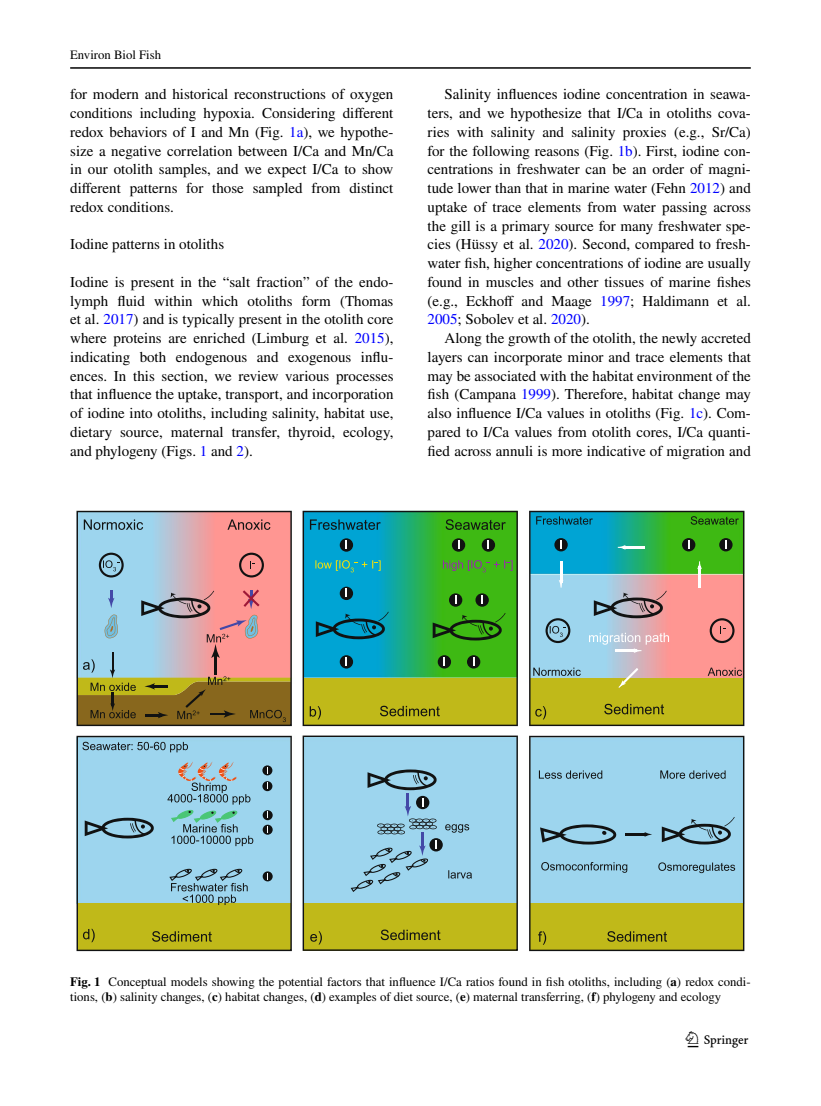
<style>
.page{position:relative;width:821px;height:1106px;background:#fff}
.page>*{position:absolute;margin:0;border:0;box-sizing:border-box;transform-origin:0 0}
.t1{font:22.5px "Springnew Regular 3";color:#000}
.t2{font:15px/18.8px "STIX";color:#000;text-align:justify}
.t3{font:12.75px/15px "STIX";color:#000}
.s1{color:#00f}
.s2{font-weight:700}
</style>
<div class="page">
<hr style="left:70px;top:67px;width:680px;height:2px;background:#000">
<img style="left:77px;top:510px;width:667px;height:441px">
<svg style="left:302px;top:511px;width:216px;height:215px;background:#47ac5b"></svg>
<svg style="left:380px;top:705px;width:60px;height:11px"></svg>
<svg style="left:310px;top:519px;width:196px;height:11px;background:#1b8e60"></svg>
<svg style="left:316px;top:611px;width:73px;height:28px;background:#047ea0"></svg>
<svg style="left:315px;top:560px;width:65px;height:12px"></svg>
<svg style="left:443px;top:560px;width:69px;height:12px"></svg>
<svg style="left:432px;top:613px;width:73px;height:27px;background:#318c13"></svg>
<svg style="left:340px;top:538px;width:13px;height:13px"></svg>
<svg style="left:340px;top:586px;width:13px;height:14px"></svg>
<svg style="left:340px;top:655px;width:13px;height:13px"></svg>
<svg style="left:438px;top:655px;width:13px;height:13px"></svg>
<svg style="left:467px;top:655px;width:13px;height:13px"></svg>
<svg style="left:449px;top:593px;width:13px;height:13px"></svg>
<svg style="left:475px;top:593px;width:14px;height:13px"></svg>
<svg style="left:452px;top:538px;width:13px;height:13px"></svg>
<svg style="left:482px;top:538px;width:13px;height:13px"></svg>
<svg style="left:77px;top:511px;width:215px;height:215px;background:#c3abb5"></svg>
<svg style="left:84px;top:519px;width:186px;height:11px;background:#ae9da7"></svg>
<svg style="left:99px;top:552px;width:25px;height:25px"></svg>
<svg style="left:239px;top:552px;width:25px;height:25px"></svg>
<svg style="left:302px;top:735px;width:216px;height:215px;background:#a1c6ae"></svg>
<svg style="left:445px;top:824px;width:24px;height:8px"></svg>
<svg style="left:448px;top:870px;width:24px;height:8px"></svg>
<div style="left:429px;top:838px;width:14px;height:13px;background:#111212;border-radius:50%"></div>
<svg style="left:350px;top:769px;width:87px;height:123px;background:#8bbbd2"></svg>
<svg style="left:381px;top:929px;width:59px;height:11px"></svg>
<svg style="left:77px;top:735px;width:215px;height:216px;background:#a2c6ac"></svg>
<svg style="left:85px;top:817px;width:69px;height:21px"></svg>
<svg style="left:171px;top:810px;width:82px;height:36px;background:#82bbc6"></svg>
<svg style="left:169px;top:868px;width:79px;height:37px;background:#85b0bb"></svg>
<svg style="left:82px;top:741px;width:106px;height:11px"></svg>
<svg style="left:262px;top:765px;width:10px;height:10px"></svg>
<svg style="left:262px;top:781px;width:10px;height:10px"></svg>
<svg style="left:263px;top:824px;width:10px;height:10px"></svg>
<svg style="left:263px;top:810px;width:10px;height:10px"></svg>
<svg style="left:263px;top:871px;width:10px;height:10px"></svg>
<svg style="left:152px;top:931px;width:60px;height:10px"></svg>
<svg style="left:167px;top:761px;width:83px;height:43px;background:#96bacb"></svg>
<svg style="left:529px;top:735px;width:215px;height:216px;background:#a1c8b4"></svg>
<svg style="left:662px;top:817px;width:72px;height:27px;background:#77a0b3"></svg>
<svg style="left:540px;top:824px;width:76px;height:20px;background:#7096a7"></svg>
<hr style="left:625px;top:833px;width:22px;height:2px;background:#111212">
<svg style="left:644px;top:832px;width:8px;height:4px"></svg>
<svg style="left:539px;top:770px;width:186px;height:8px"></svg>
<svg style="left:541px;top:862px;width:86px;height:10px"></svg>
<svg style="left:658px;top:862px;width:77px;height:11px"></svg>
<svg style="left:607px;top:931px;width:60px;height:10px"></svg>
<svg style="left:529px;top:511px;width:215px;height:215px;background:#8eae7e"></svg>
<svg style="left:594px;top:590px;width:72px;height:28px;background:#958f99"></svg>
<hr style="left:560px;top:561px;width:2px;height:21px;background:#fff">
<svg style="left:558px;top:580px;width:5px;height:7px"></svg>
<hr style="left:698px;top:566px;width:2px;height:22px;background:#fff">
<svg style="left:697px;top:561px;width:5px;height:8px"></svg>
<hr style="left:623px;top:546px;width:21px;height:2px;background:#fff">
<svg style="left:618px;top:545px;width:7px;height:4px"></svg>
<svg style="left:533px;top:667px;width:209px;height:20px;background:#bfaf6d"></svg>
<svg style="left:536px;top:516px;width:203px;height:8px;background:#1c9662"></svg>
<svg style="left:719px;top:538px;width:13px;height:13px"></svg>
<svg style="left:682px;top:538px;width:13px;height:13px"></svg>
<svg style="left:554px;top:538px;width:13px;height:13px"></svg>
<svg style="left:545px;top:618px;width:25px;height:25px"></svg>
<svg style="left:709px;top:618px;width:25px;height:25px"></svg>
<svg style="left:604px;top:703px;width:60px;height:11px"></svg>
<svg style="left:589px;top:632px;width:80px;height:21px;background:#cec7d2"></svg>
<svg style="left:77px;top:589px;width:214px;height:136px;background:#ad9780"></svg>
<svg style="left:310px;top:706px;width:11px;height:13px"></svg>
<svg style="left:535px;top:706px;width:11px;height:13px"></svg>
<svg style="left:83px;top:928px;width:12px;height:14px"></svg>
<svg style="left:310px;top:931px;width:12px;height:13px"></svg>
<svg style="left:538px;top:931px;width:8px;height:13px"></svg>
<p class="t3" style="left:70px;top:48px;width:92px">Environ Biol Fish</p>
<p class="t2" style="left:70px;top:86px;width:325px">for modern and historical reconstructions of oxygen conditions including hypoxia. Considering different redox behaviors of I and Mn (Fig. <span class="s1">1a</span>), we hypothe&shy;size a negative correlation between I/Ca and Mn/Ca in our otolith samples, and we expect I/Ca to show different patterns for those sampled from distinct redox conditions.</p>
<p class="t2" style="left:70px;top:236px;width:156px">Iodine patterns in otoliths</p>
<p class="t2" style="left:70px;top:273px;width:325px">Iodine is present in the “salt fraction” of the endo&shy;lymph fluid within which otoliths form (Thomas et al. <span class="s1">2017</span>) and is typically present in the otolith core where proteins are enriched (Limburg et al. <span class="s1">2015</span>), indicating both endogenous and exogenous influ&shy;ences. In this section, we review various processes that influence the uptake, transport, and incorporation of iodine into otoliths, including salinity, habitat use, dietary source, maternal transfer, thyroid, ecology, and phylogeny (Figs. <span class="s1">1</span> and <span class="s1">2</span>).</p>
<p class="t2" style="left:427px;top:86px;width:325px;text-indent:17px">Salinity influences iodine concentration in seawa&shy;ters, and we hypothesize that I/Ca in otoliths cova&shy;ries with salinity and salinity proxies (e.g., Sr/Ca) for the following reasons (Fig. <span class="s1">1b</span>). First, iodine con&shy;centrations in freshwater can be an order of magni&shy;tude lower than that in marine water (Fehn <span class="s1">2012</span>) and uptake of trace elements from water passing across the gill is a primary source for many freshwater spe&shy;cies (Hüssy et al. <span class="s1">2020</span>). Second, compared to fresh&shy;water fish, higher concentrations of iodine are usually found in muscles and other tissues of marine fishes (e.g., Eckhoff and Maage <span class="s1">1997</span>; Haldimann et al.<br><span class="s1">2005</span>; Sobolev et al. <span class="s1">2020</span>).</p>
<p class="t2" style="left:427px;top:330px;width:325px;text-indent:17px">Along the growth of the otolith, the newly accreted layers can incorporate minor and trace elements that may be associated with the habitat environment of the fish (Campana <span class="s1">1999</span>). Therefore, habitat change may also influence I/Ca values in otoliths (Fig. <span class="s1">1c</span>). Com&shy;pared to I/Ca values from otolith cores, I/Ca quanti&shy;fied across annuli is more indicative of migration and</p>
<p class="t3" style="left:70px;top:975px;width:682px"><span class="s2">Fig. 1</span> Conceptual models showing the potential factors that influence I/Ca ratios found in fish otoliths, including (<span class="s2">a</span>) redox condi&shy;tions, (<span class="s2">b</span>) salinity changes, (<span class="s2">c</span>) habitat changes, (<span class="s2">d</span>) examples of diet source, (<span class="s2">e</span>) maternal transferring, (<span class="s2">f</span>) phylogeny and ecology</p>
<h1 class="t1" style="left:687px;top:1031px;width:62px">1 3</h1>
</div>
